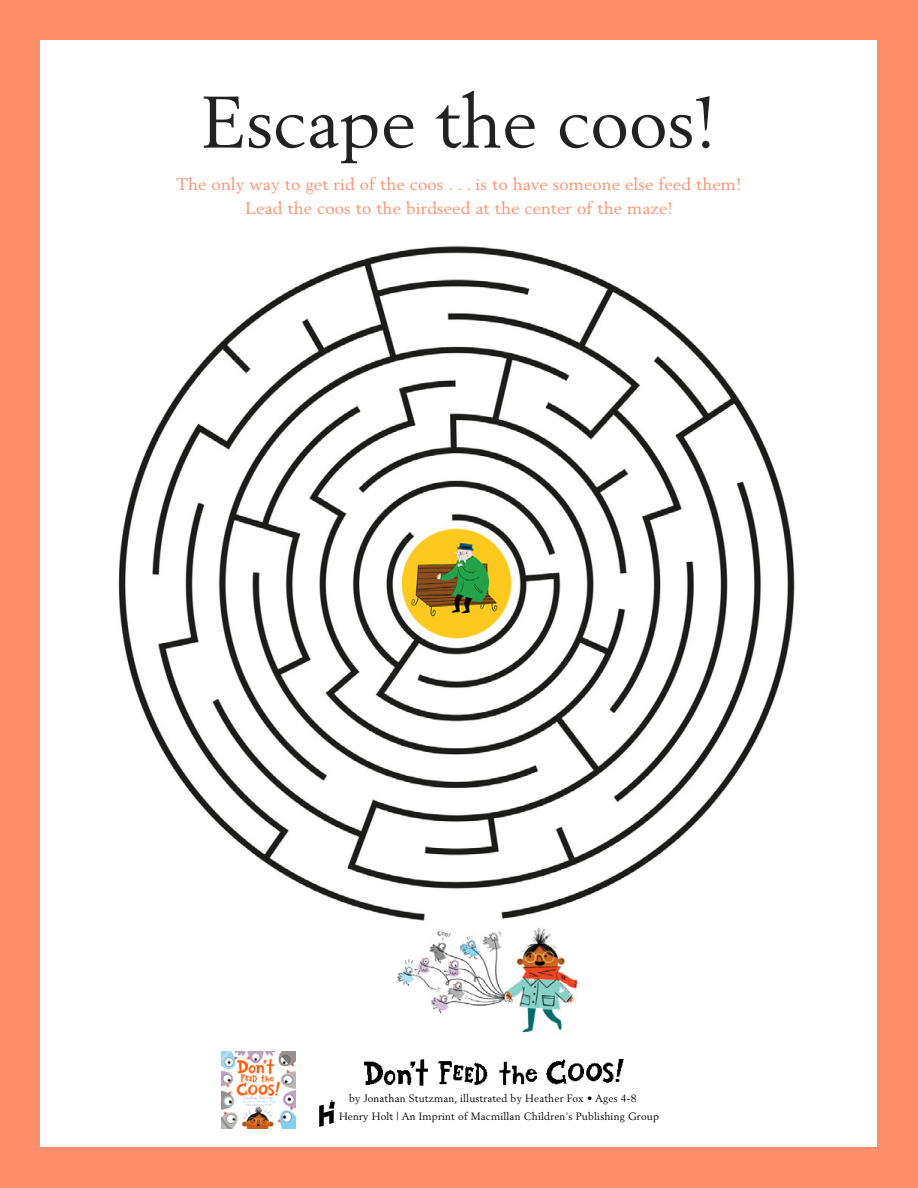
<style>
.page{position:relative;width:918px;height:1188px;background:#ff8e6c}
.page>*{position:absolute;margin:0;border:0;box-sizing:border-box;transform-origin:0 0}
.t1{font:72px "Berling LT Std";color:#222}
.t2{font:16.5px/24px "Berling LT Std";letter-spacing:.01em;color:#ff8e6c;text-align:center;scale:1.05 1}
.t3{font:10.5px/18px "Berling LT Std";letter-spacing:.015em;color:#000}
</style>
<div class="page">
<div style="left:40px;top:40px;width:838px;height:1108px;background:#fff"></div>
<svg style="left:319px;top:1100px;width:16px;height:27px"></svg>
<img style="left:118px;top:245px;width:677px;height:788px">
<h1 class="t1" style="left:201px;top:78px;width:517px">Escape the coos!</h1>
<h2 class="t2" style="left:176px;top:172px;width:540px">The only way to get rid of the coos . . . is to have someone else feed them!<br>Lead the coos to the birdseed at the center of the maze!</h2>
<p class="t3" style="left:339px;top:1089px;width:322px;text-indent:10px">by Jonathan Stutzman, illustrated by Heather Fox • Ages 4-8<br>Henry Holt | An Imprint of Macmillan Children’s Publishing Group</p>
<p class="t3" style="left:626px;top:1089px;width:7px">–</p>
</div>
